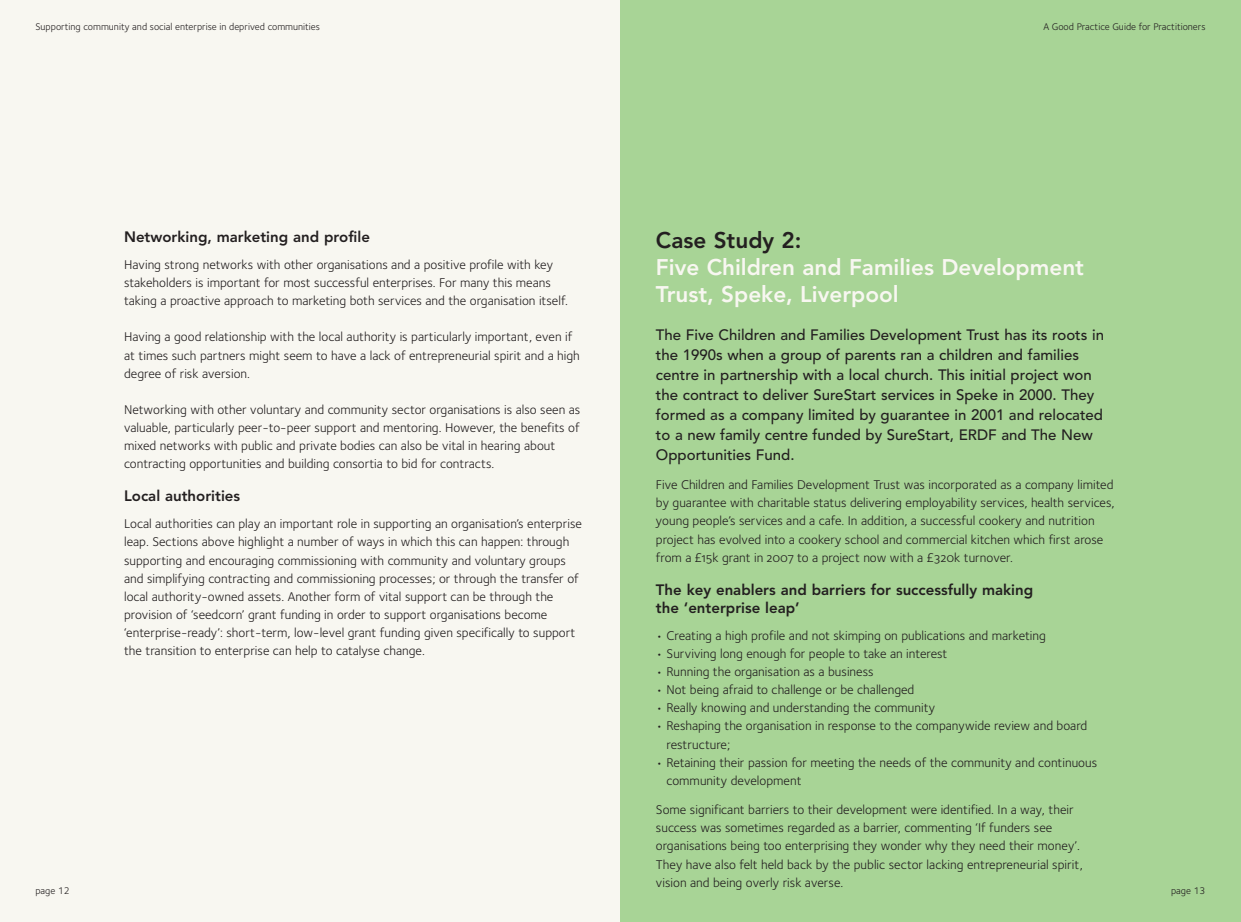
<style>
.page{position:relative;width:1241px;height:922px;background:#fff}
.page>*{position:absolute;margin:0;border:0;box-sizing:border-box;transform-origin:0 0}
.t1{font:800 22.5px/27px "Avenir";color:#f8f7f1}
.t2{font:800 22.5px "Avenir";color:#231f20}
.t3{font:500 15px/20px "Avenir";color:#231f20}
.t4{font:800 15px/18px "Avenir";color:#231f20}
.t5{font:13.12px/18.1px "Foundry Sterling";color:#231f20}
.t6{font:10px "Foundry Sterling";color:#231f20}
.s1{font-family:"Foundry Sterling Book OSF"}
</style>
<div class="page">
<div style="left:0;top:0;width:620px;height:921px;background:#f8f7f1"></div>
<div style="left:620px;top:0;width:620px;height:921px;background:#a8d496"></div>
<p class="t6" style="left:35px;top:23px;width:286px">Supporting community and social enterprise in deprived communities</p>
<p class="t6" style="left:1043px;top:23px;width:164px">A Good Practice Guide for Practitioners</p>
<p class="t4" style="left:124px;top:227px;width:247px">Networking, marketing and profile</p>
<p class="t5" style="left:124px;top:256px;width:445px">Having strong networks with other organisations and a positive profile with key stakeholders is important for most successful enterprises. For many this means taking a proactive approach to marketing both services and the organisation itself.</p>
<p class="t5" style="left:124px;top:329px;width:457px">Having a good relationship with the local authority is particularly important, even if at times such partners might seem to have a lack of entrepreneurial spirit and a high degree of risk aversion.</p>
<p class="t5" style="left:124px;top:401px;width:457px">Networking with other voluntary and community sector organisations is also seen as valuable, particularly peer-to-peer support and mentoring. However, the benefits of mixed networks with public and private bodies can also be vital in hearing about contracting opportunities and building consortia to bid for contracts.</p>
<p class="t4" style="left:124px;top:487px;width:118px">Local authorities</p>
<p class="t5" style="left:124px;top:515px;width:459px">Local authorities can play an important role in supporting an organisation’s enterprise leap. Sections above highlight a number of ways in which this can happen: through supporting and encouraging commissioning with community and voluntary groups and simplifying contracting and commissioning processes; or through the transfer of local authority-owned assets. Another form of vital support can be through the provision of ‘seedcorn’ grant funding in order to support organisations become ‘enterprise-ready’: short-term, low-level grant funding given specifically to support the transition to enterprise can help to catalyse change.</p>
<h1 class="t2" style="left:656px;top:226px;width:147px">Case Study 2:</h1>
<h1 class="t1" style="left:656px;top:253px;width:429px">Five Children and Families Development<br>Trust, Speke, Liverpool</h1>
<p class="t3" style="left:656px;top:324px;width:449px">The Five Children and Families Development Trust has its roots in the 1990s when a group of parents ran a children and families centre in partnership with a local church. This initial project won the contract to deliver SureStart services in Speke in 2000. They formed as a company limited by guarantee in 2001 and relocated to a new family centre funded by SureStart, ERDF and The New Opportunities Fund.</p>
<p class="t5" style="left:656px;top:476px;width:460px">Five Children and Families Development Trust was incorporated as a company limited by guarantee with charitable status delivering employability services, health services, young people’s services and a cafe. In addition, a successful cookery and nutrition project has evolved into a cookery school and commercial kitchen which first arose from a <span class="s1">£15k</span> grant in <span class="s1">2007</span> to a project now with a <span class="s1">£320k</span> turnover.</p>
<p class="t4" style="left:656px;top:580px;width:379px">The key enablers and barriers for successfully making the ‘enterprise leap’</p>
<p class="t5" style="left:656px;top:627px;width:391px">• Creating a high profile and not skimping on publications and marketing</p>
<p class="t5" style="left:656px;top:645px;width:293px">• Surviving long enough for people to take an interest</p>
<p class="t5" style="left:656px;top:663px;width:219px">• Running the organisation as a business</p>
<p class="t5" style="left:656px;top:681px;width:260px">• Not being afraid to challenge or be challenged</p>
<p class="t5" style="left:656px;top:699px;width:281px">• Really knowing and understanding the community</p>
<p class="t5" style="left:666px;top:717px;width:422px;text-indent:-11px">• Reshaping the organisation in response to the companywide review and board restructure;</p>
<p class="t5" style="left:666px;top:754px;width:432px;text-indent:-11px">• Retaining their passion for meeting the needs of the community and continuous community development</p>
<p class="t5" style="left:656px;top:801px;width:428px">Some significant barriers to their development were identified. In a way, their success was sometimes regarded as a barrier, commenting ‘If funders see organisations being too enterprising they wonder why they need their money’.<br>They have also felt held back by the public sector lacking entrepreneurial spirit, vision and being overly risk averse.</p>
<p class="t6" style="left:35px;top:886px;width:36px">page 12</p>
<p class="t6" style="left:1170px;top:886px;width:36px">page 13</p>
</div>
